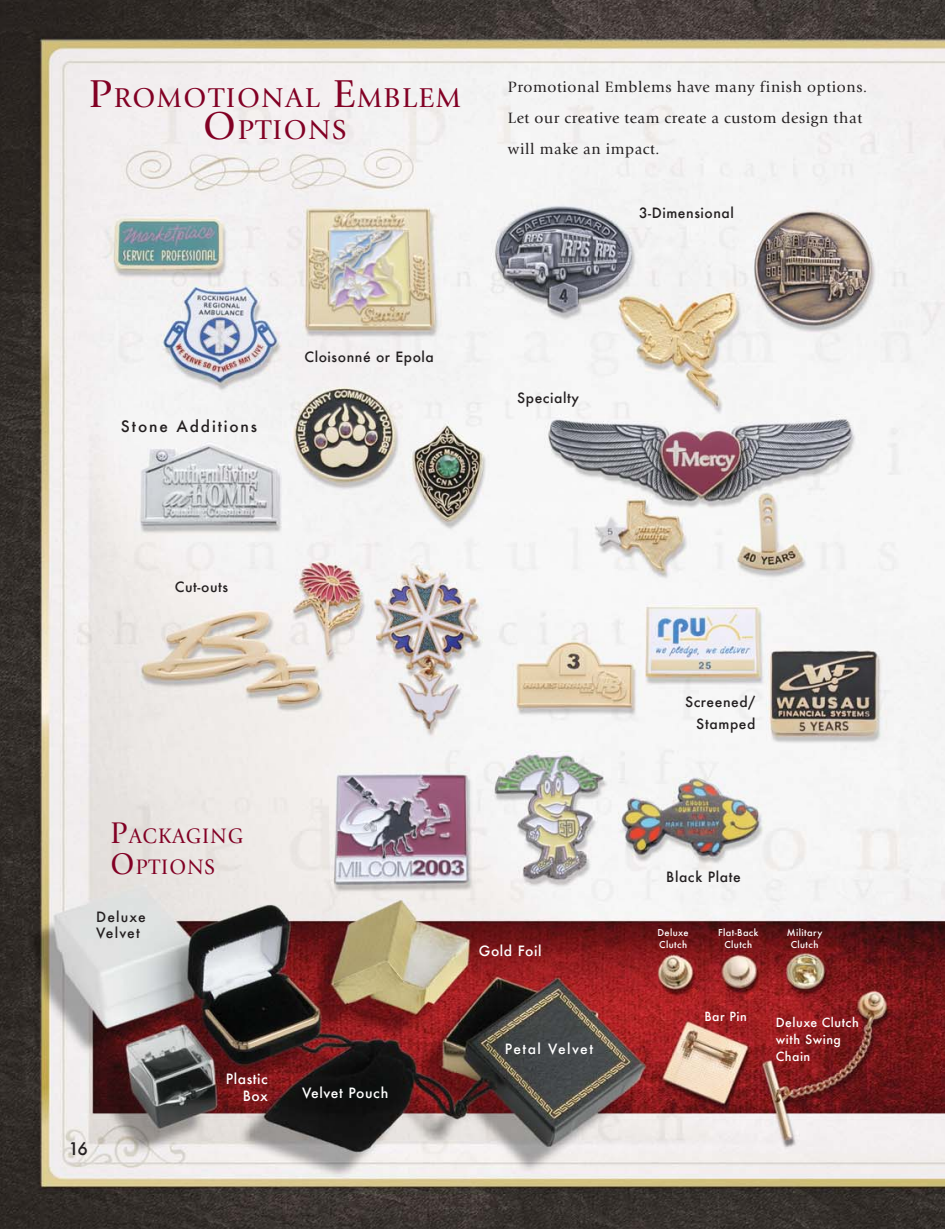
<style>
.page{position:relative;width:945px;height:1229px;background:#fff}
.page>*{position:absolute;margin:0;border:0;box-sizing:border-box;transform-origin:0 0}
.t1{font:28px/32.4px "Giovanni ITC";letter-spacing:.055em;color:#820024;text-align:center}
.t2{font:21.53px/30.8px "Giovanni ITC";letter-spacing:.055em;color:#820024;scale:.95 1}
.t3{font:500 16.97px "Futura";color:#231f20}
.t4{font:15.4px/30.8px "Giovanni ITC";letter-spacing:.04em;color:#231f20}
.t5{font:500 15.4px "Futura";letter-spacing:.12em;color:#231f20}
.t6{font:500 13.83px/21.5px "Futura";letter-spacing:.04em;color:#231f20;text-align:right}
.t7{font:500 13.83px/16.6px "Futura";letter-spacing:.04em;color:#fff;text-align:right}
.t8{font:500 13.83px/16.6px "Futura";letter-spacing:.08em;color:#231f20}
.t9{font:500 13.83px "Futura";letter-spacing:.1em;color:#fff}
.t10{font:500 12.42px/17px "Futura";letter-spacing:.04em;color:#fff}
.t11{font:500 9.28px/12.4px "Futura";letter-spacing:.04em;color:#fff;text-align:center}
.s1{font-size:40.07px}
.s2{font-size:30.8px}
</style>
<div class="page">
<img style="left:0;top:0;width:945px;height:1228px">
<h1 class="t1" style="left:89px;top:84px;width:374px"><span class="s1">P</span>ROMOTIONAL <span class="s1">E</span>MBLEM<br><span class="s1">O</span>PTIONS</h1>
<p class="t4" style="left:508px;top:73px;width:361px">Promotional Emblems have many finish options.<br>Let our creative team create a custom design that will make an impact.</p>
<p class="t6" style="left:639px;top:202px;width:96px">3-Dimensional</p>
<p class="t5" style="left:121px;top:416px;width:138px">Stone Additions</p>
<p class="t6" style="left:304px;top:345px;width:131px">Cloisonné or Epola</p>
<p class="t6" style="left:517px;top:387px;width:63px">Specialty</p>
<p class="t6" style="left:175px;top:575px;width:55px">Cut-outs</p>
<h2 class="t2" style="left:111px;top:822px;width:141px"><span class="s2">P</span>ACKAGING<br><span class="s2">O</span>PTIONS</h2>
<p class="t8" style="left:96px;top:908px;width:51px">Deluxe<br>Velvet</p>
<p class="t3" style="left:68px;top:1137px;width:21px">16</p>
<p class="t7" style="left:226px;top:1070px;width:44px">Plastic<br>Box</p>
<p class="t7" style="left:302px;top:1084px;width:88px">Velvet Pouch</p>
<p class="t7" style="left:479px;top:942px;width:64px">Gold Foil</p>
<p class="t9" style="left:505px;top:1039px;width:90px">Petal Velvet</p>
<p class="t6" style="left:685px;top:691px;width:72px">Screened/<br>Stamped</p>
<p class="t6" style="left:666px;top:865px;width:76px">Black Plate</p>
<p class="t11" style="left:658px;top:925px;width:33px;text-align:left">Deluxe<br>Clutch</p>
<p class="t11" style="left:718px;top:925px;width:42px">Flat-Back<br>Clutch</p>
<p class="t11" style="left:787px;top:925px;width:37px">Military<br>Clutch</p>
<p class="t10" style="left:704px;top:1007px;width:44px">Bar Pin</p>
<p class="t10" style="left:776px;top:1013px;width:85px">Deluxe Clutch with Swing<br>Chain</p>
</div>
